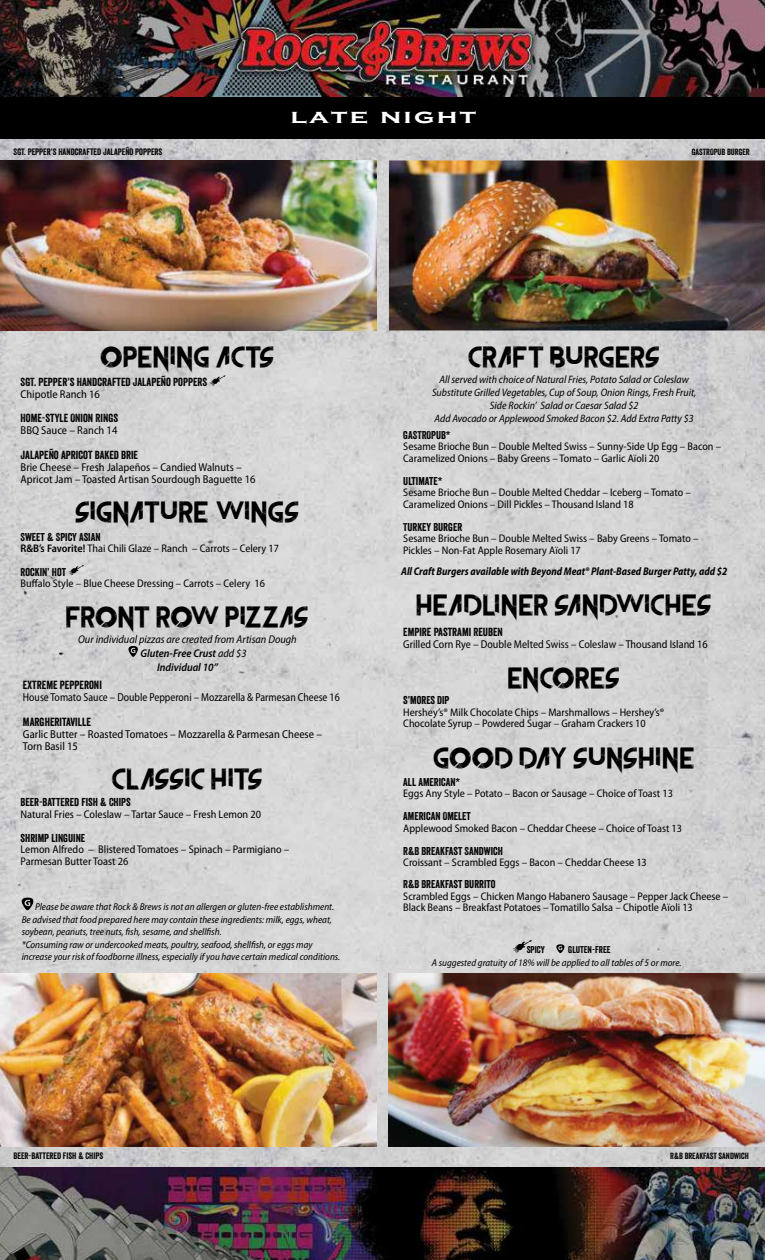
<style>
.page{position:relative;width:765px;height:1260px;background:#fff}
.page>*{position:absolute;margin:0;border:0;box-sizing:border-box;transform-origin:0 0}
.t1{font:700 20.38px "Copperplate Gothic";letter-spacing:.08em;color:#fff;scale:1.4 1}
.t2{font:18px "The Frontman";letter-spacing:.06em;color:#000}
.t3{font:18px "The Frontman";letter-spacing:.035em;color:#000}
.t4{font:semi-condensed 11.5px/12.1px "Myriad Pro";color:#000}
.t5{font:semi-condensed 11.5px "Myriad Pro";color:#000;scale:.93 1}
.t6{font:11.5px "Veneer";color:#000}
.t7{font:semi-condensed 11.38px/12px "Myriad Pro";color:#000}
.t8{font:11.38px "Veneer";color:#000}
.t9{font:italic semi-condensed 11.25px "Myriad Pro";color:#000}
.t10{font:italic 600 semi-condensed 11.25px "Myriad Pro";color:#000}
.t11{font:semi-condensed 11.12px/11.9px "Myriad Pro";color:#000}
.t12{font:italic 700 semi-condensed 11.12px "Myriad Pro";color:#000;scale:.92 1}
.t13{font:11.12px "Veneer";color:#000}
.t14{font:semi-condensed 11px/11.5px "Myriad Pro";color:#000}
.t15{font:11px "Veneer";color:#000}
.t16{font:italic semi-condensed 10.75px/13.2px "Myriad Pro";color:#000;text-align:center}
.t17{font:italic semi-condensed 10px/12.5px "Myriad Pro";color:#000}
.t18{font:9.62px "Veneer";color:#000}
.t19{font:9.12px "Veneer";color:#000}
.t20{font:8.75px "Veneer";color:#000}
.s1{font-weight:600}
.s2{font-weight:400}
</style>
<div class="page">
<img style="left:0;top:138px;width:765px;height:1030px">
<img style="left:0;top:0;width:765px;height:97px">
<img style="left:0;top:1168px;width:765px;height:92px">
<div style="left:0;top:97px;width:765px;height:41px;background:#000"></div>
<img style="left:0;top:160px;width:377px;height:171px">
<img style="left:389px;top:160px;width:376px;height:171px">
<svg style="left:209px;top:375px;width:16px;height:11px"></svg>
<svg style="left:68px;top:565px;width:16px;height:11px"></svg>
<svg style="left:128px;top:646px;width:10px;height:11px"></svg>
<svg style="left:22px;top:897px;width:12px;height:13px"></svg>
<svg style="left:513px;top:940px;width:19px;height:13px"></svg>
<svg style="left:556px;top:944px;width:9px;height:9px"></svg>
<img style="left:0;top:974px;width:377px;height:172px">
<img style="left:389px;top:974px;width:376px;height:172px">
<h1 class="t1" style="left:290px;top:105px;width:134px">late night</h1>
<p class="t19" style="left:14px;top:146px;width:150px">SGT. PEPPER’S HANDCRAFTED JALAPEÑO POPPERS</p>
<p class="t20" style="left:692px;top:146px;width:59px">GASTROPUB BURGER</p>
<h2 class="t2" style="left:101px;top:347px;width:175px">OPENING ACTS</h2>
<h2 class="t2" style="left:468px;top:347px;width:193px">CRAFT BURGERS</h2>
<p class="t8" style="left:21px;top:375px;width:188px">SGT. PEPPER’S HANDCRAFTED JALAPEÑO POPPERS</p>
<p class="t7" style="left:21px;top:389px;width:81px">Chipotle Ranch 16</p>
<p class="t8" style="left:21px;top:411px;width:99px">HOME-STYLE ONION RINGS</p>
<p class="t7" style="left:21px;top:425px;width:98px">BBQ Sauce – Ranch 14</p>
<p class="t8" style="left:21px;top:448px;width:119px">JALAPEÑO APRICOT BAKED BRIE</p>
<p class="t7" style="left:21px;top:461px;width:236px">Brie Cheese – Fresh Jalapeños – Candied Walnuts –<br>Apricot Jam – Toasted Artisan Sourdough Baguette 16</p>
<h2 class="t2" style="left:76px;top:503px;width:225px">SIGNATURE WINGS</h2>
<p class="t15" style="left:21px;top:530px;width:81px">SWEET &amp; SPICY ASIAN</p>
<p class="t14" style="left:21px;top:543px;width:260px"><span class="s1">R&amp;B’s Favorite!</span> Thai Chili Glaze – Ranch – Carrots – Celery 17</p>
<p class="t15" style="left:21px;top:565px;width:47px">ROCKIN’ HOT</p>
<p class="t14" style="left:21px;top:578px;width:246px">Bufalo Style – Blue Cheese Dressing – Carrots – Celery 16</p>
<h2 class="t3" style="left:66px;top:608px;width:244px">FRONT ROW PIZZAS</h2>
<p class="t9" style="left:78px;top:633px;width:220px">Our individual pizzas are created from Artisan Dough</p>
<p class="t10" style="left:140px;top:647px;width:108px">Gluten-Free Crust <span class="s2">add $3</span></p>
<p class="t10" style="left:157px;top:661px;width:62px">Individual 10”</p>
<p class="t6" style="left:23px;top:678px;width:80px">EXTREME PEPPERONI</p>
<p class="t5" style="left:23px;top:691px;width:342px">House Tomato Sauce – Double Pepperoni – Mozzarella &amp; Parmesan Cheese 16</p>
<p class="t6" style="left:23px;top:715px;width:69px">MARGHERITAVILLE</p>
<p class="t4" style="left:23px;top:728px;width:301px">Garlic Butter – Roasted Tomatoes – Mozzarella &amp; Parmesan Cheese –<br>Torn Basil 15</p>
<h2 class="t2" style="left:112px;top:769px;width:152px">CLASSIC HITS</h2>
<p class="t13" style="left:21px;top:795px;width:112px">BEER-BATTERED FISH &amp; CHIPS</p>
<p class="t11" style="left:21px;top:809px;width:242px">Natural Fries – Coleslaw – Tartar Sauce – Fresh Lemon 20</p>
<p class="t13" style="left:21px;top:831px;width:66px">SHRIMP LINGUINE</p>
<p class="t11" style="left:21px;top:844px;width:270px">Lemon Alfredo – Blistered Tomatoes – Spinach – Parmigiano –<br>Parmesan Butter Toast 26</p>
<p class="t17" style="left:22px;top:901px;width:320px;text-indent:13px">Please be aware that Rock &amp; Brews is not an allergen or gluten-free establishment.<br>Be advised that food prepared here may contain these ingredients: milk, eggs, wheat, soybean, peanuts, tree nuts, fsh, sesame, and shellfsh.<br>*Consuming raw or undercooked meats, poultry, seafood, shellfsh, or eggs may increase your risk of foodborne illness, especially if you have certain medical conditions.</p>
<p class="t16" style="left:432px;top:373px;width:266px">All served with choice of Natural Fries, Potato Salad or Coleslaw Substitute Grilled Vegetables, Cup of Soup, Onion Rings, Fresh Fruit, Side Rockin’ Salad or Caesar Salad $2<br>Add Avocado or Applewood Smoked Bacon $2. Add Extra Patty $3</p>
<p class="t15" style="left:403px;top:428px;width:49px">GASTROPUB*</p>
<p class="t14" style="left:403px;top:441px;width:320px">Sesame Brioche Bun – Double Melted Swiss – Sunny-Side Up Egg – Bacon –<br>Caramelized Onions – Baby Greens – Tomato – Garlic Aïoli 20</p>
<p class="t15" style="left:403px;top:474px;width:41px">ULTIMATE*</p>
<p class="t14" style="left:403px;top:487px;width:289px">Sesame Brioche Bun – Double Melted Cheddar – Iceberg – Tomato –<br>Caramelized Onions – Dill Pickles – Thousand Island 18</p>
<p class="t15" style="left:403px;top:520px;width:60px">TURKEY BURGER</p>
<p class="t14" style="left:403px;top:533px;width:297px">Sesame Brioche Bun – Double Melted Swiss – Baby Greens – Tomato –<br>Pickles – Non-Fat Apple Rosemary Aïoli 17</p>
<p class="t12" style="left:401px;top:565px;width:356px">All Craft Burgers available with Beyond Meat® Plant-Based Burger Patty, add $2</p>
<h2 class="t2" style="left:417px;top:595px;width:296px">HEADLINER SANDWICHES</h2>
<p class="t8" style="left:403px;top:625px;width:101px">EMPIRE PASTRAMI REUBEN</p>
<p class="t7" style="left:403px;top:638px;width:306px">Grilled Corn Rye – Double Melted Swiss – Coleslaw – Thousand Island 16</p>
<h2 class="t2" style="left:509px;top:668px;width:113px">ENCORES</h2>
<p class="t15" style="left:403px;top:693px;width:48px">S’MORES DIP</p>
<p class="t14" style="left:403px;top:706px;width:263px">Hershey’s® Milk Chocolate Chips – Marshmallows – Hershey’s®<br>Chocolate Syrup – Powdered Sugar – Graham Crackers 10</p>
<h2 class="t2" style="left:434px;top:749px;width:262px">GOOD DAY SUNSHINE</h2>
<p class="t15" style="left:403px;top:775px;width:58px">ALL AMERICAN*</p>
<p class="t14" style="left:403px;top:788px;width:271px">Eggs Any Style – Potato – Bacon or Sausage – Choice of Toast 13</p>
<p class="t15" style="left:403px;top:809px;width:69px">AMERICAN OMELET</p>
<p class="t14" style="left:403px;top:822px;width:280px">Applewood Smoked Bacon – Cheddar Cheese – Choice of Toast 13</p>
<p class="t15" style="left:403px;top:844px;width:101px">R&amp;B BREAKFAST SANDWICH</p>
<p class="t14" style="left:403px;top:857px;width:245px">Croissant – Scrambled Eggs – Bacon – Cheddar Cheese 13</p>
<p class="t15" style="left:403px;top:878px;width:94px">R&amp;B BREAKFAST BURRITO</p>
<p class="t14" style="left:403px;top:890px;width:327px">Scrambled Eggs – Chicken Mango Habanero Sausage – Pepper Jack Cheese –<br>Black Beans – Breakfast Potatoes – Tomatillo Salsa – Chipotle Aïoli 13</p>
<p class="t18" style="left:527px;top:944px;width:20px">SPICY</p>
<p class="t18" style="left:568px;top:944px;width:44px">GLUTEN-FREE</p>
<p class="t17" style="left:432px;top:956px;width:251px">A suggested gratuity of 18% will be applied to all tables of 5 or more.</p>
<p class="t19" style="left:14px;top:1150px;width:91px">BEER-BATTERED FISH &amp; CHIPS</p>
<p class="t20" style="left:670px;top:1150px;width:80px">R&amp;B BREAKFAST SANDWICH</p>
</div>
